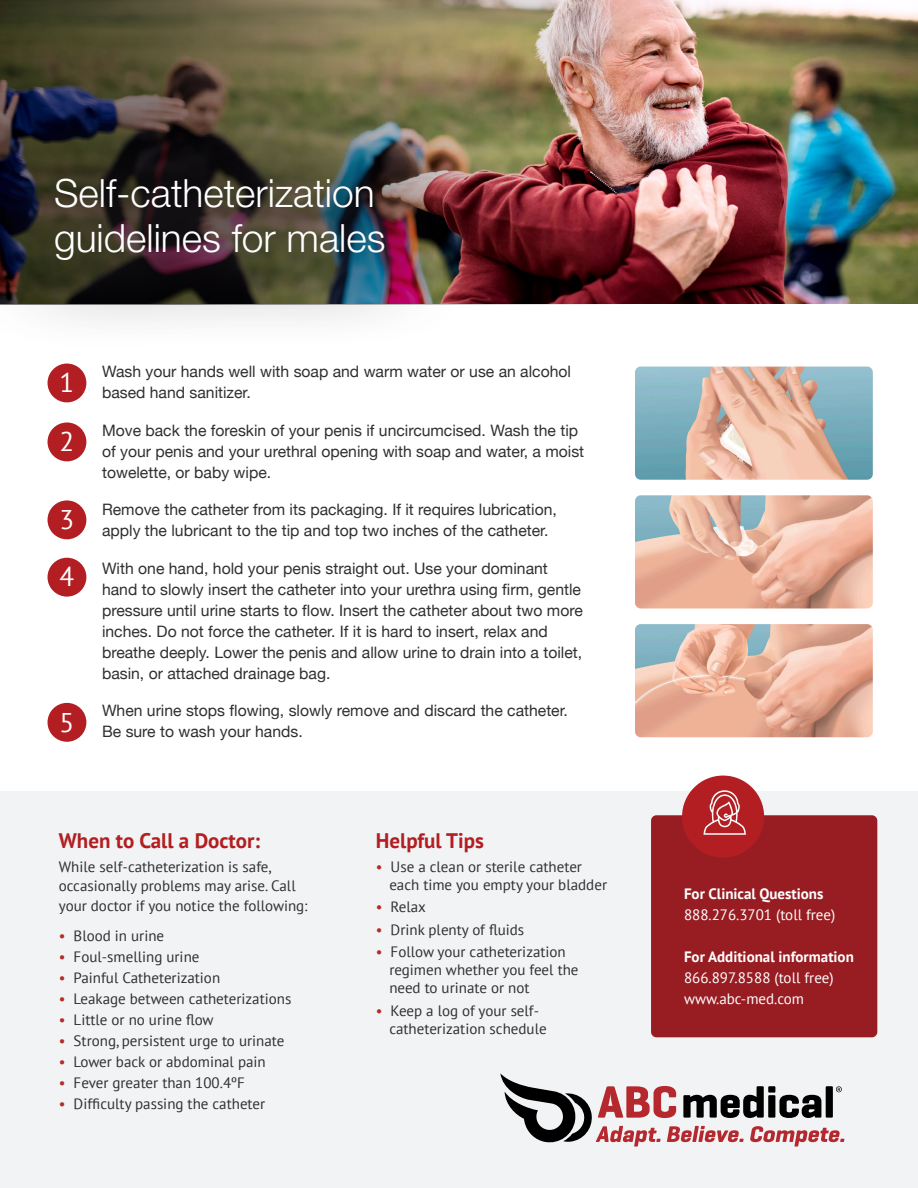
<style>
.page{position:relative;width:918px;height:1188px;background:#fff}
.page>*{position:absolute;margin:0;border:0;box-sizing:border-box;transform-origin:0 0}
.t1{font:300 39px/45px "Helvetica Neue LT Pro";color:#fff}
.t2{font:27px "PT Sans";color:#fff}
.t3{font:700 21px "PT Sans";color:#b21e21}
.t4{font:15.75px/21px "Helvetica Neue";color:#312f30}
.t5{font:15px/18px "PT Sans";color:#312f30}
.t6{font:15px "PT Sans";color:#fff}
.t7{font:700 15px "PT Sans";color:#fff}
.s1{color:#b52c27}
</style>
<div class="page">
<img style="left:640px;top:0;width:278px;height:304px">
<div style="left:0;top:792px;width:918px;height:396px;background:#f2f3f4"></div>
<div style="left:651px;top:815px;width:226px;height:222px;background:#981d23;border-radius:5px"></div>
<img style="left:0;top:0;width:640px;height:305px">
<div style="left:0;top:85px;width:476px;height:266px;background:#231f20;opacity:.75"></div>
<img style="left:635px;top:367px;width:238px;height:113px">
<img style="left:635px;top:495px;width:238px;height:113px">
<img style="left:635px;top:624px;width:238px;height:113px">
<div style="left:48px;top:364px;width:38px;height:38px;background:#b21e21;border-radius:50%"></div>
<div style="left:48px;top:422px;width:38px;height:39px;background:#b21e21;border-radius:50%"></div>
<div style="left:48px;top:500px;width:38px;height:39px;background:#b21e21;border-radius:50%"></div>
<div style="left:48px;top:558px;width:38px;height:39px;background:#b21e21;border-radius:50%"></div>
<div style="left:48px;top:703px;width:38px;height:39px;background:#b21e21;border-radius:50%"></div>
<div style="left:682px;top:776px;width:82px;height:82px;background:#b21e21;border-radius:50%"></div>
<svg style="left:703px;top:790px;width:43px;height:45px"></svg>
<svg style="left:500px;top:1073px;width:344px;height:74px"></svg>
<p class="t1" style="left:54px;top:170px;width:333px">Self-catheterization guidelines for males</p>
<p class="t2" style="left:60px;top:365px;width:16px">1</p>
<p class="t2" style="left:60px;top:424px;width:16px">2</p>
<p class="t2" style="left:60px;top:502px;width:16px">3</p>
<p class="t2" style="left:60px;top:560px;width:16px">4</p>
<p class="t2" style="left:60px;top:705px;width:16px">5</p>
<p class="t4" style="left:102px;top:362px;width:471px">Wash your hands well with soap and warm water or use an alcohol based hand sanitizer.</p>
<p class="t4" style="left:102px;top:420px;width:484px">Move back the foreskin of your penis if uncircumcised. Wash the tip of your penis and your urethral opening with soap and water, a moist towelette, or baby wipe.</p>
<p class="t4" style="left:102px;top:500px;width:456px">Remove the catheter from its packaging. If it requires lubrication, apply the lubricant to the tip and top two inches of the catheter.</p>
<p class="t4" style="left:102px;top:558px;width:447px">With one hand, hold your penis straight out. Use your dominant</p>
<p class="t4" style="left:102px;top:579px;width:482px">hand to slowly insert the catheter into your urethra using firm, gentle pressure until urine starts to flow. Insert the catheter about two more inches. Do not force the catheter. If it is hard to insert, relax and breathe deeply. Lower the penis and allow urine to drain into a toilet, basin, or attached drainage bag.</p>
<p class="t4" style="left:102px;top:701px;width:467px">When urine stops flowing, slowly remove and discard the catheter.<br>Be sure to wash your hands.</p>
<p class="t3" style="left:59px;top:826px;width:203px">When to Call a Doctor:</p>
<p class="t5" style="left:59px;top:856px;width:250px;line-height:19.5px">While self-catheterization is safe, occasionally problems may arise. Call your doctor if you notice the following:</p>
<p class="t5" style="left:59px;top:926px;width:107px"><span class="s1">•</span> Blood in urine</p>
<p class="t5" style="left:59px;top:947px;width:142px"><span class="s1">•</span> Foul-smelling urine</p>
<p class="t5" style="left:59px;top:968px;width:163px"><span class="s1">•</span> Painful Catheterization</p>
<p class="t5" style="left:59px;top:989px;width:234px"><span class="s1">•</span> Leakage between catheterizations</p>
<p class="t5" style="left:59px;top:1010px;width:156px"><span class="s1">•</span> Little or no urine flow</p>
<p class="t5" style="left:59px;top:1031px;width:227px"><span class="s1">•</span> Strong, persistent urge to urinate</p>
<p class="t5" style="left:59px;top:1052px;width:208px"><span class="s1">•</span> Lower back or abdominal pain</p>
<p class="t5" style="left:59px;top:1073px;width:188px"><span class="s1">•</span> Fever greater than 100.4ºF</p>
<p class="t5" style="left:59px;top:1094px;width:208px"><span class="s1">•</span> Difficulty passing the catheter</p>
<p class="t3" style="left:376px;top:826px;width:110px">Helpful Tips</p>
<p class="t5" style="left:389px;top:857px;width:219px;text-indent:-14px"><span class="s1">•</span> Use a clean or sterile catheter each time you empty your bladder</p>
<p class="t5" style="left:376px;top:897px;width:52px"><span class="s1">•</span> Relax</p>
<p class="t5" style="left:376px;top:920px;width:150px"><span class="s1">•</span> Drink plenty of fluids</p>
<p class="t5" style="left:389px;top:942px;width:191px;text-indent:-14px"><span class="s1">•</span> Follow your catheterization regimen whether you feel the need to urinate or not</p>
<p class="t5" style="left:389px;top:1001px;width:159px;text-indent:-14px"><span class="s1">•</span> Keep a log of your self&shy;catheterization schedule</p>
<p class="t7" style="left:684px;top:884px;width:141px">For Clinical Questions</p>
<p class="t6" style="left:684px;top:905px;width:153px">888.276.3701 (toll free)</p>
<p class="t7" style="left:684px;top:947px;width:171px">For Additional information</p>
<p class="t6" style="left:684px;top:968px;width:151px">866.897.8588 (toll free)</p>
<p class="t6" style="left:684px;top:989px;width:122px">www.abc-med.com</p>
</div>
